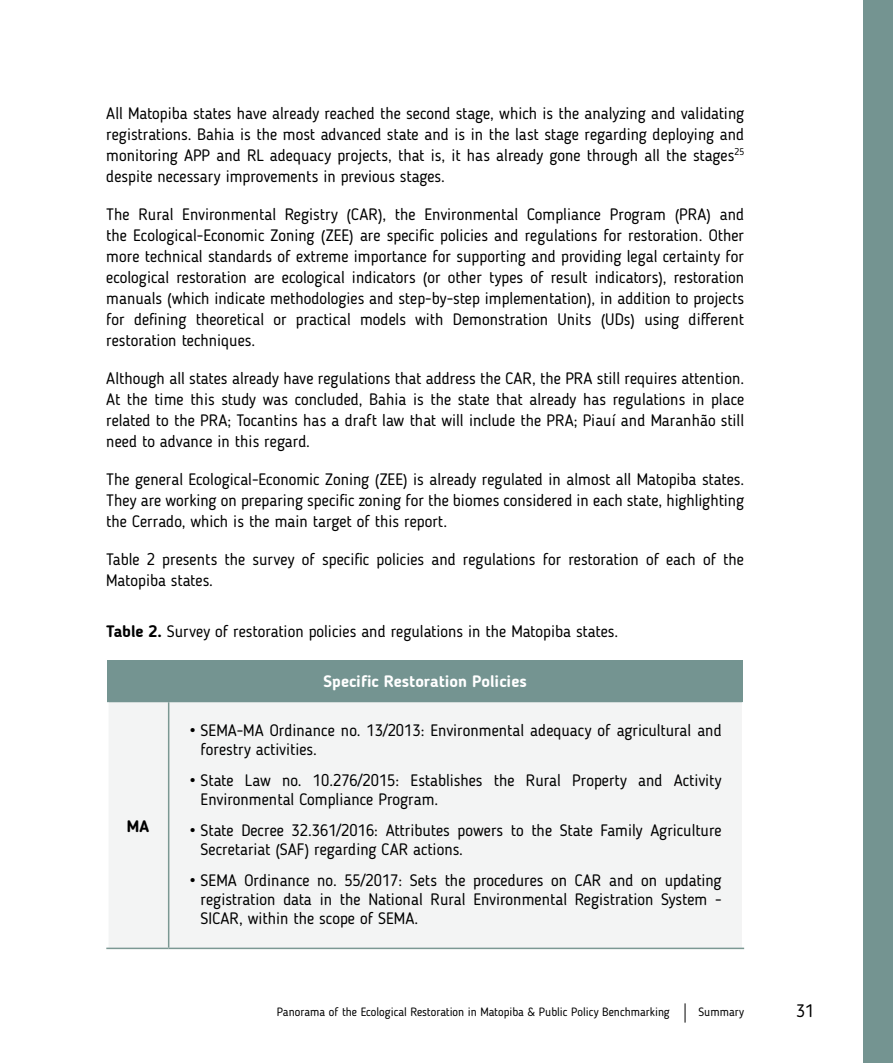
<style>
.page{position:relative;width:893px;height:1063px;background:#fff}
.page>*{position:absolute;margin:0;border:0;box-sizing:border-box;transform-origin:0 0}
.t1{font:18px "Blogger Sans";color:#000}
.t2{font:16.5px/21px "Blogger Sans";color:#000;text-align:justify}
.t3{font:700 16.5px "Blogger Sans";color:#fff}
.t4{font:700 16.5px "Blogger Sans";color:#000}
.t5{font:12px "Blogger Sans";color:#000}
.s1{font-weight:700}
.s2{font-family:"Arial"}
</style>
<div class="page">
<div style="left:863px;top:0;width:30px;height:1063px;background:#749491"></div>
<svg style="left:685px;top:1003px;width:1px;height:20px"></svg>
<div style="left:107px;top:660px;width:636px;height:42px;background:#749491"></div>
<div style="left:109px;top:702px;width:633px;height:246px;background:#f3f4f4"></div>
<hr style="left:168px;top:702px;width:1px;height:246px;background:#7b9893">
<hr style="left:106px;top:948px;width:63px;height:1px;background:#7b9893">
<hr style="left:169px;top:948px;width:575px;height:1px;background:#7b9893">
<p class="t2" style="left:106px;top:103px;width:639px">All Matopiba states have already reached the second stage, which is the analyzing and validating registrations. Bahia is the most advanced state and is in the last stage regarding deploying and monitoring APP and RL adequacy projects, that is, it has already gone through all the stages<sup>25 </sup>despite necessary improvements in previous stages.</p>
<p class="t2" style="left:106px;top:204px;width:639px">The Rural Environmental Registry (CAR), the Environmental Compliance Program (PRA) and the Ecological-Economic Zoning (ZEE) are specific policies and regulations for restoration. Other more technical standards of extreme importance for supporting and providing legal certainty for ecological restoration are ecological indicators (or other types of result indicators), restoration manuals (which indicate methodologies and step-by-step implementation), in addition to projects for defining theoretical or practical models with Demonstration Units (UDs) using different restoration techniques.</p>
<p class="t2" style="left:106px;top:368px;width:639px">Although all states already have regulations that address the CAR, the PRA still requires attention.<br>At the time this study was concluded, Bahia is the state that already has regulations in place related to the PRA; Tocantins has a draft law that will include the PRA; Piauí and Maranhão still need to advance in this regard.</p>
<p class="t2" style="left:106px;top:469px;width:639px">The general Ecological-Economic Zoning (ZEE) is already regulated in almost all Matopiba states.<br>They are working on preparing specific zoning for the biomes considered in each state, highlighting the Cerrado, which is the main target of this report.</p>
<p class="t2" style="left:106px;top:549px;width:639px">Table 2 presents the survey of specific policies and regulations for restoration of each of the<br>Matopiba states.</p>
<p class="t2" style="left:106px;top:621px;width:513px"><span class="s1">Table 2.</span> Survey of restoration policies and regulations in the Matopiba states.</p>
<p class="t3" style="left:324px;top:672px;width:205px">Specific Restoration Policies</p>
<p class="t4" style="left:127px;top:816px;width:24px">MA</p>
<p class="t2" style="left:201px;top:721px;width:523px;line-height:19px;text-indent:-11px"><span class="s2">•</span> SEMA-MA Ordinance no. 13/2013: Environmental adequacy of agricultural and forestry activities.</p>
<p class="t2" style="left:201px;top:771px;width:523px;line-height:18.9px;text-indent:-11px"><span class="s2">•</span> State Law no. 10.276/2015: Establishes the Rural Property and Activity<br>Environmental Compliance Program.</p>
<p class="t2" style="left:201px;top:821px;width:523px;line-height:18.9px;text-indent:-11px"><span class="s2">•</span> State Decree 32.361/2016: Attributes powers to the State Family Agriculture<br>Secretariat (SAF) regarding CAR actions.</p>
<p class="t2" style="left:201px;top:871px;width:523px;line-height:19px;text-indent:-11px"><span class="s2">•</span> SEMA Ordinance no. 55/2017: Sets the procedures on CAR and on updating registration data in the National Rural Environmental Registration System - SICAR, within the scope of SEMA.</p>
<p class="t5" style="left:277px;top:1005px;width:394px">Panorama of the Ecological Restoration in Matopiba &amp; Public Policy Benchmarking</p>
<p class="t5" style="left:698px;top:1004px;width:47px">Summary</p>
<p class="t1" style="left:796px;top:1000px;width:19px">31</p>
</div>
